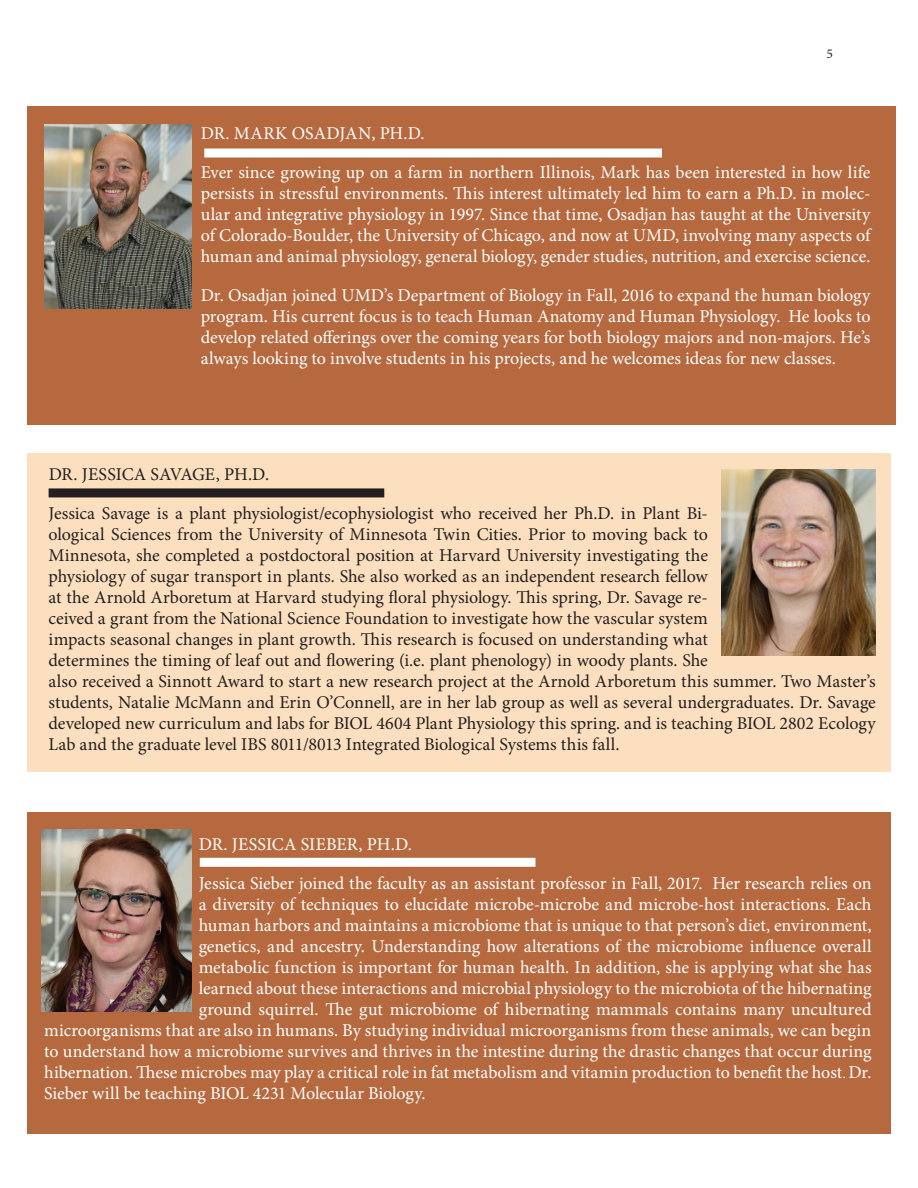
<style>
.page{position:relative;width:918px;height:1188px;background:#fff}
.page>*{position:absolute;margin:0;border:0;box-sizing:border-box;transform-origin:0 0}
.Box1_BodyText_White{font:18px/21px "Minion Pro";letter-spacing:-.005em;color:#fff;text-align:justify}
.Box1_BodyText_White-2{font:18px/21px "Minion Pro";letter-spacing:-.005em;color:#231f20}
.Box1_Title{font:18px "Minion Pro";letter-spacing:.005em;color:#fff}
.Box1_Title-2{font:18px "Minion Pro";letter-spacing:-.01em;color:#231f20}
.t1{font:13.5px "Minion Pro";color:#231f20}
.s1{font-size:13.5px}
</style>
<div class="page">
<div style="left:27px;top:812px;width:864px;height:322px;background:#b6693e"></div>
<div style="left:27px;top:453px;width:864px;height:318px;background:#fcdfbf"></div>
<div style="left:27px;top:106px;width:868px;height:319px;background:#b6693e"></div>
<img style="left:42px;top:830px;width:150px;height:181px">
<img style="left:721px;top:469px;width:154px;height:187px">
<img style="left:44px;top:124px;width:148px;height:184px">
<div style="left:204px;top:148px;width:458px;height:10px;background:#fff"></div>
<div style="left:49px;top:488px;width:335px;height:9px;background:#231f20"></div>
<div style="left:200px;top:858px;width:335px;height:9px;background:#fff"></div>
<p class="t1" style="left:826px;top:45px;width:8px">5</p>
<p class="Box1_Title" style="left:201px;top:121px;width:225px">DR. MARK OSADJAN, PH.D.</p>
<p class="Box1_BodyText_White" style="left:201px;top:161px;width:673px">Ever since growing up on a farm in northern Illinois, Mark has been interested in how life persists in stressful environments. This interest ultimately led him to earn a Ph.D. in molec&shy;ular and integrative physiology in 1997. Since that time, Osadjan has taught at the University of Colorado-Boulder, the University of Chicago, and now at UMD, involving many aspects of human and animal physiology, general biology, gender studies, nutrition, and exercise science.</p>
<p class="Box1_BodyText_White" style="left:201px;top:284px;width:671px">Dr. Osadjan joined UMD’s Department of Biology in Fall, 2016 to expand the human biology program. His current focus is to teach Human Anatomy and Human Physiology. He looks to develop related offerings over the coming years for both biology majors and non-majors. He’s always looking to involve students in his projects, and he welcomes ideas for new classes.</p>
<p class="Box1_Title-2" style="left:49px;top:462px;width:222px">DR. JESSICA SAVAGE, PH.D.</p>
<p class="Box1_BodyText_White-2" style="left:49px;top:503px;width:829px">Jessica Savage is a plant physiologist/ecophysiologist who received her Ph.D. in Plant Bi-<br>ological Sciences from the University of Minnesota Twin Cities. Prior to moving back to<br>Minnesota, she completed a postdoctoral position at Harvard University investigating the<br>physiology of sugar transport in plants. She also worked as an independent research fellow<br>at the Arnold Arboretum at Harvard studying floral physiology. This spring, Dr. Savage re-<br>ceived a grant from the National Science Foundation to investigate how the vascular system<br>impacts seasonal changes in plant growth. This research is focused on understanding what<br>determines the timing of leaf out and flowering (i.e. plant phenology) in woody plants. She<br>also received a Sinnott Award to start a new research project at the Arnold Arboretum this summer. Two Master’s students, Natalie McMann and Erin O’Connell, are in her lab group as well as several undergraduates. Dr. Savage developed new curriculum and labs for BIOL 4604 Plant Physiology this spring. and is teaching BIOL 2802 Ecology Lab and the graduate level IBS 8011/8013 Integrated Biological Systems this fall.</p>
<p class="Box1_Title" style="left:199px;top:833px;width:215px">DR. JESSICA SIEBER, PH.D.</p>
<p class="Box1_BodyText_White" style="left:199px;top:873px;width:674px">Jessica Sieber joined the faculty as an assistant professor in Fall, 2017. Her research relies on</p>
<p class="Box1_BodyText_White" style="left:199px;top:894px;width:674px">a diversity of techniques to elucidate microbe-microbe and microbe-host interactions. Each</p>
<p class="Box1_BodyText_White" style="left:199px;top:915px;width:674px">human harbors and maintains a microbiome that is unique to that person’s diet, environment,</p>
<p class="Box1_BodyText_White" style="left:199px;top:936px;width:674px">genetics, and ancestry. Understanding how alterations of the microbiome influence overall</p>
<p class="Box1_BodyText_White" style="left:199px;top:957px;width:674px">metabolic function is important for human health. In addition, she is applying what she has</p>
<p class="Box1_BodyText_White" style="left:199px;top:978px;width:674px">learned about these interactions and microbial physiology to the microbiota of the hibernating</p>
<p class="Box1_BodyText_White" style="left:199px;top:999px;width:674px">ground squirrel. The gut microbiome of hibernating mammals contains many uncultured</p>
<p class="Box1_BodyText_White" style="left:44px;top:1020px;width:829px">microorganisms that are also in humans. By studying individual microorganisms from these animals, we can begin</p>
<p class="Box1_BodyText_White" style="left:44px;top:1041px;width:829px">to understand how a microbiome survives and thrives in the intestine during the drastic changes that occur during</p>
<p class="Box1_BodyText_White" style="left:44px;top:1062px;width:829px">hibernation. These microbes may play a critical role in fat metabolism and vitamin production to benefit the host<span class="s1">.</span> Dr.</p>
<p class="Box1_BodyText_White" style="left:44px;top:1083px;width:383px">Sieber will be teaching BIOL 4231 Molecular Biology.</p>
</div>
